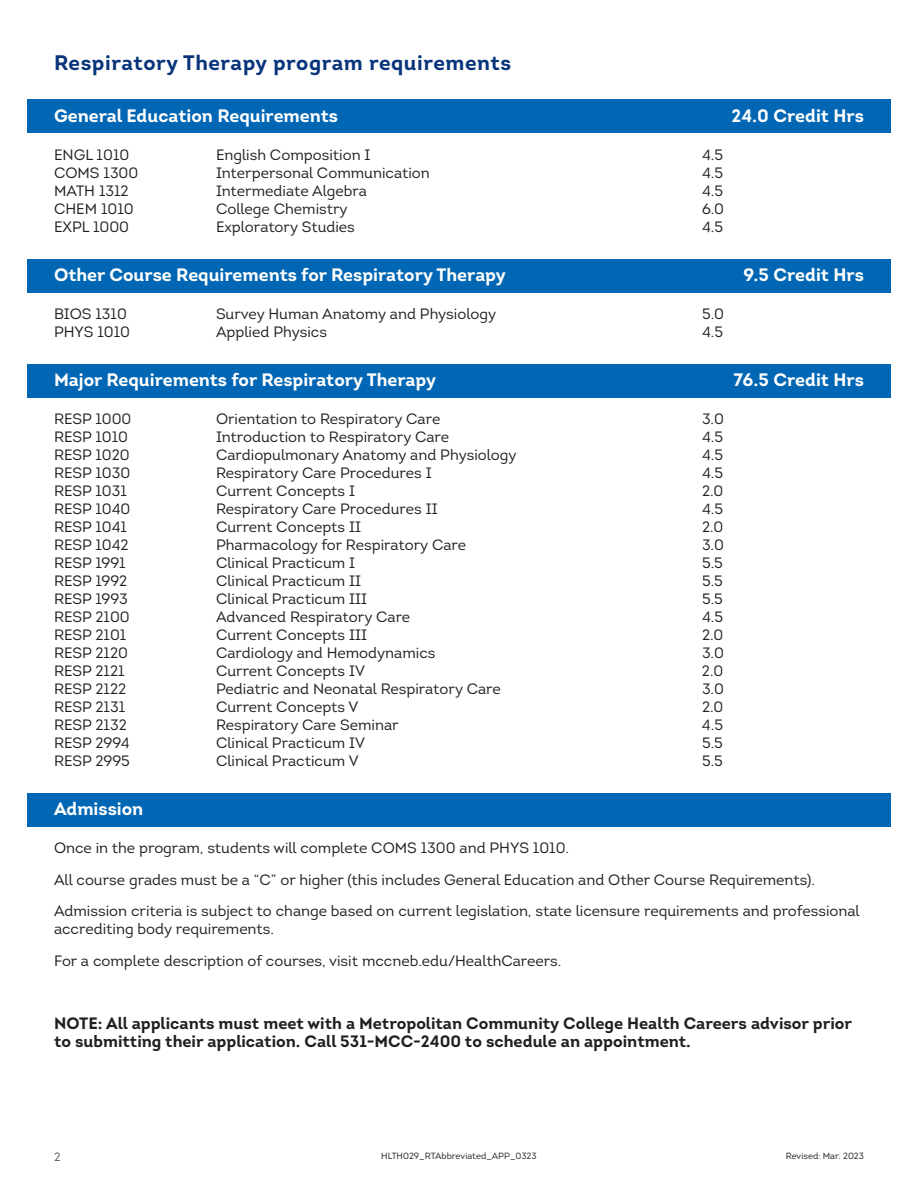
<style>
.page{position:relative;width:918px;height:1188px;background:#fff}
.page>*{position:absolute;margin:0;border:0;box-sizing:border-box;transform-origin:0 0}
.t1{font:700 21px "Intro";letter-spacing:.025em;color:#08347b}
.heading_2{font:700 18px "Intro";color:#fff}
.t2{font:700 16.5px/18px "Intro";color:#231f20}
.t3{font:15px/18px "Intro";color:#231f20}
.t4{font:12px "Intro";color:#57585a}
.t5{font:9px "Intro";color:#231f20}
</style>
<div class="page">
<div style="left:27px;top:100px;width:864px;height:33px;background:#0166b3"></div>
<div style="left:27px;top:259px;width:864px;height:33px;background:#0166b3"></div>
<div style="left:27px;top:364px;width:864px;height:34px;background:#0166b3"></div>
<div style="left:27px;top:793px;width:864px;height:34px;background:#0166b3"></div>
<p class="t1" style="left:54px;top:49px;width:459px">Respiratory Therapy program requirements</p>
<p class="heading_2" style="left:54px;top:104px;width:286px">General Education Requirements</p>
<p class="t3" style="left:54px;top:146px;width:77px">ENGL 1010</p>
<p class="t3" style="left:216px;top:146px;width:156px">English Composition I</p>
<p class="t3" style="left:702px;top:146px;width:23px">4.5</p>
<p class="t3" style="left:54px;top:164px;width:86px">COMS 1300</p>
<p class="t3" style="left:216px;top:164px;width:215px">Interpersonal Communication</p>
<p class="t3" style="left:702px;top:164px;width:23px">4.5</p>
<p class="t3" style="left:54px;top:182px;width:76px">MATH 1312</p>
<p class="t3" style="left:216px;top:182px;width:152px">Intermediate Algebra</p>
<p class="t3" style="left:702px;top:182px;width:23px">4.5</p>
<p class="t3" style="left:54px;top:200px;width:81px">CHEM 1010</p>
<p class="t3" style="left:216px;top:200px;width:133px">College Chemistry</p>
<p class="t3" style="left:702px;top:200px;width:24px">6.0</p>
<p class="t3" style="left:54px;top:218px;width:77px">EXPL 1000</p>
<p class="t3" style="left:216px;top:218px;width:140px">Exploratory Studies</p>
<p class="t3" style="left:702px;top:218px;width:23px">4.5</p>
<p class="heading_2" style="left:732px;top:104px;width:134px">24.0 Credit Hrs</p>
<p class="heading_2" style="left:54px;top:263px;width:453px">Other Course Requirements for Respiratory Therapy</p>
<p class="t3" style="left:54px;top:305px;width:74px">BIOS 1310</p>
<p class="t3" style="left:216px;top:305px;width:282px">Survey Human Anatomy and Physiology</p>
<p class="t3" style="left:702px;top:305px;width:24px">5.0</p>
<p class="t3" style="left:54px;top:323px;width:78px">PHYS 1010</p>
<p class="t3" style="left:216px;top:323px;width:113px">Applied Physics</p>
<p class="t3" style="left:702px;top:323px;width:23px">4.5</p>
<p class="heading_2" style="left:744px;top:263px;width:122px">9.5 Credit Hrs</p>
<p class="heading_2" style="left:54px;top:368px;width:384px">Major Requirements for Respiratory Therapy</p>
<p class="t3" style="left:54px;top:410px;width:79px">RESP 1000</p>
<p class="t3" style="left:216px;top:410px;width:226px">Orientation to Respiratory Care</p>
<p class="t3" style="left:702px;top:410px;width:23px">3.0</p>
<p class="t3" style="left:54px;top:428px;width:76px">RESP 1010</p>
<p class="t3" style="left:216px;top:428px;width:235px">Introduction to Respiratory Care</p>
<p class="t3" style="left:702px;top:428px;width:23px">4.5</p>
<p class="t3" style="left:54px;top:446px;width:77px">RESP 1020</p>
<p class="t3" style="left:216px;top:446px;width:302px">Cardiopulmonary Anatomy and Physiology</p>
<p class="t3" style="left:702px;top:446px;width:23px">4.5</p>
<p class="t3" style="left:54px;top:464px;width:78px">RESP 1030</p>
<p class="t3" style="left:216px;top:464px;width:217px">Respiratory Care Procedures I</p>
<p class="t3" style="left:702px;top:464px;width:23px">4.5</p>
<p class="t3" style="left:54px;top:482px;width:74px">RESP 1031</p>
<p class="t3" style="left:216px;top:482px;width:141px">Current Concepts I</p>
<p class="t3" style="left:702px;top:482px;width:23px">2.0</p>
<p class="t3" style="left:54px;top:500px;width:78px">RESP 1040</p>
<p class="t3" style="left:216px;top:500px;width:223px">Respiratory Care Procedures II</p>
<p class="t3" style="left:702px;top:500px;width:23px">4.5</p>
<p class="t3" style="left:54px;top:518px;width:75px">RESP 1041</p>
<p class="t3" style="left:216px;top:518px;width:147px">Current Concepts II</p>
<p class="t3" style="left:702px;top:518px;width:23px">2.0</p>
<p class="t3" style="left:54px;top:536px;width:76px">RESP 1042</p>
<p class="t3" style="left:216px;top:536px;width:252px">Pharmacology for Respiratory Care</p>
<p class="t3" style="left:702px;top:536px;width:23px">3.0</p>
<p class="t3" style="left:54px;top:554px;width:73px">RESP 1991</p>
<p class="t3" style="left:216px;top:554px;width:141px">Clinical Practicum I</p>
<p class="t3" style="left:702px;top:554px;width:22px">5.5</p>
<p class="t3" style="left:54px;top:572px;width:75px">RESP 1992</p>
<p class="t3" style="left:216px;top:572px;width:147px">Clinical Practicum II</p>
<p class="t3" style="left:702px;top:572px;width:22px">5.5</p>
<p class="t3" style="left:54px;top:590px;width:75px">RESP 1993</p>
<p class="t3" style="left:216px;top:590px;width:153px">Clinical Practicum III</p>
<p class="t3" style="left:702px;top:590px;width:22px">5.5</p>
<p class="t3" style="left:54px;top:608px;width:77px">RESP 2100</p>
<p class="t3" style="left:216px;top:608px;width:196px">Advanced Respiratory Care</p>
<p class="t3" style="left:702px;top:608px;width:23px">4.5</p>
<p class="t3" style="left:54px;top:626px;width:74px">RESP 2101</p>
<p class="t3" style="left:216px;top:626px;width:153px">Current Concepts III</p>
<p class="t3" style="left:702px;top:626px;width:23px">2.0</p>
<p class="t3" style="left:54px;top:644px;width:76px">RESP 2120</p>
<p class="t3" style="left:216px;top:644px;width:221px">Cardiology and Hemodynamics</p>
<p class="t3" style="left:702px;top:644px;width:23px">3.0</p>
<p class="t3" style="left:54px;top:662px;width:72px">RESP 2121</p>
<p class="t3" style="left:216px;top:662px;width:151px">Current Concepts IV</p>
<p class="t3" style="left:702px;top:662px;width:23px">2.0</p>
<p class="t3" style="left:54px;top:680px;width:74px">RESP 2122</p>
<p class="t3" style="left:216px;top:680px;width:286px">Pediatric and Neonatal Respiratory Care</p>
<p class="t3" style="left:702px;top:680px;width:23px">3.0</p>
<p class="t3" style="left:54px;top:698px;width:73px">RESP 2131</p>
<p class="t3" style="left:216px;top:698px;width:144px">Current Concepts V</p>
<p class="t3" style="left:702px;top:698px;width:23px">2.0</p>
<p class="t3" style="left:54px;top:716px;width:74px">RESP 2132</p>
<p class="t3" style="left:216px;top:716px;width:184px">Respiratory Care Seminar</p>
<p class="t3" style="left:702px;top:716px;width:23px">4.5</p>
<p class="t3" style="left:54px;top:734px;width:77px">RESP 2994</p>
<p class="t3" style="left:216px;top:734px;width:151px">Clinical Practicum IV</p>
<p class="t3" style="left:702px;top:734px;width:22px">5.5</p>
<p class="t3" style="left:54px;top:752px;width:77px">RESP 2995</p>
<p class="t3" style="left:216px;top:752px;width:144px">Clinical Practicum V</p>
<p class="t3" style="left:702px;top:752px;width:22px">5.5</p>
<p class="heading_2" style="left:734px;top:368px;width:132px">76.5 Credit Hrs</p>
<p class="heading_2" style="left:54px;top:797px;width:91px">Admission</p>
<p class="t3" style="left:54px;top:839px;width:517px">Once in the program, students will complete COMS 1300 and PHYS 1010.</p>
<p class="t3" style="left:54px;top:871px;width:763px">All course grades must be a “C” or higher (this includes General Education and Other Course Requirements).</p>
<p class="t3" style="left:54px;top:902px;width:807px">Admission criteria is subject to change based on current legislation, state licensure requirements and professional accrediting body requirements.</p>
<p class="t3" style="left:54px;top:952px;width:509px">For a complete description of courses, visit mccneb.edu/HealthCareers.</p>
<p class="t2" style="left:54px;top:1014px;width:800px">NOTE: All applicants must meet with a Metropolitan Community College Health Careers advisor prior to submitting their application. Call 531-MCC-2400 to schedule an appointment.</p>
<p class="t4" style="left:54px;top:1149px;width:8px">2</p>
<p class="t5" style="left:381px;top:1150px;width:157px">HLTH029_RTAbbreviated_APP_0323</p>
<p class="t5" style="left:786px;top:1150px;width:80px">Revised: Mar. 2023</p>
</div>
